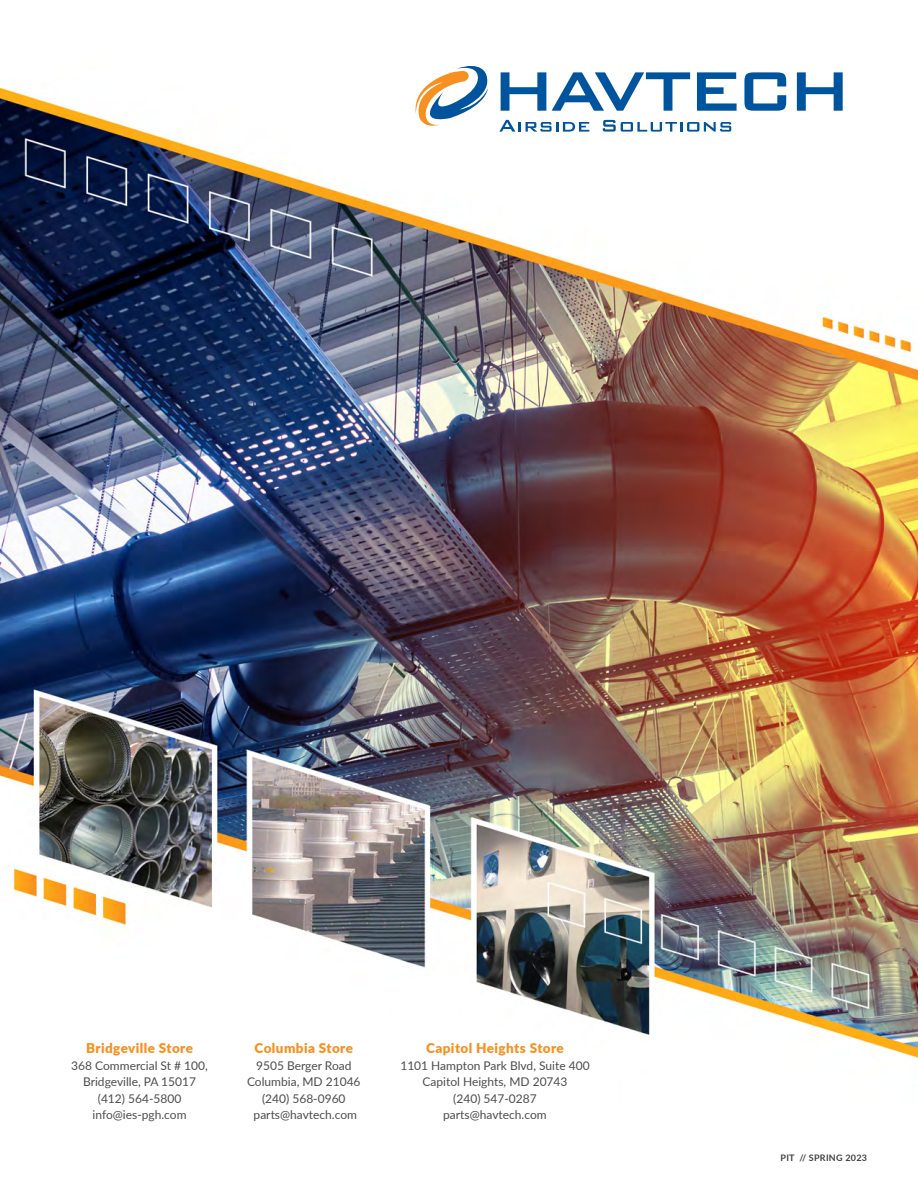
<style>
.page{position:relative;width:918px;height:1188px;background:#fff}
.page>*{position:absolute;margin:0;border:0;box-sizing:border-box;transform-origin:0 0}
.t1{font:900 13.5px "Lato";letter-spacing:.03em;color:#f8901f}
.t2{font:12px/16.5px "Lato";color:#4d4d4f;text-align:center}
.t3{font:700 9px "Lato";letter-spacing:.03em;color:#414042}
</style>
<div class="page">
<img style="left:0;top:132px;width:918px;height:927px">
<svg style="left:0;top:66px;width:843px;height:66px"></svg>
<p class="t1" style="left:86px;top:1038px;width:108px">Bridgeville Store</p>
<p class="t2" style="left:71px;top:1056px;width:138px">368 Commercial St # 100,<br>Bridgeville, PA 15017 (412) 564-5800 info@ies-pgh.com</p>
<p class="t1" style="left:255px;top:1038px;width:100px">Columbia Store</p>
<p class="t2" style="left:247px;top:1056px;width:115px">9505 Berger Road<br>Columbia, MD 21046 (240) 568-0960 parts@havtech.com</p>
<p class="t1" style="left:426px;top:1038px;width:139px">Capitol Heights Store</p>
<p class="t2" style="left:400px;top:1056px;width:191px">1101 Hampton Park Blvd, Suite 400<br>Capitol Heights, MD 20743<br>(240) 547-0287 parts@havtech.com</p>
<p class="t3" style="left:781px;top:1151px;width:88px">PIT // SPRING 2023</p>
</div>
